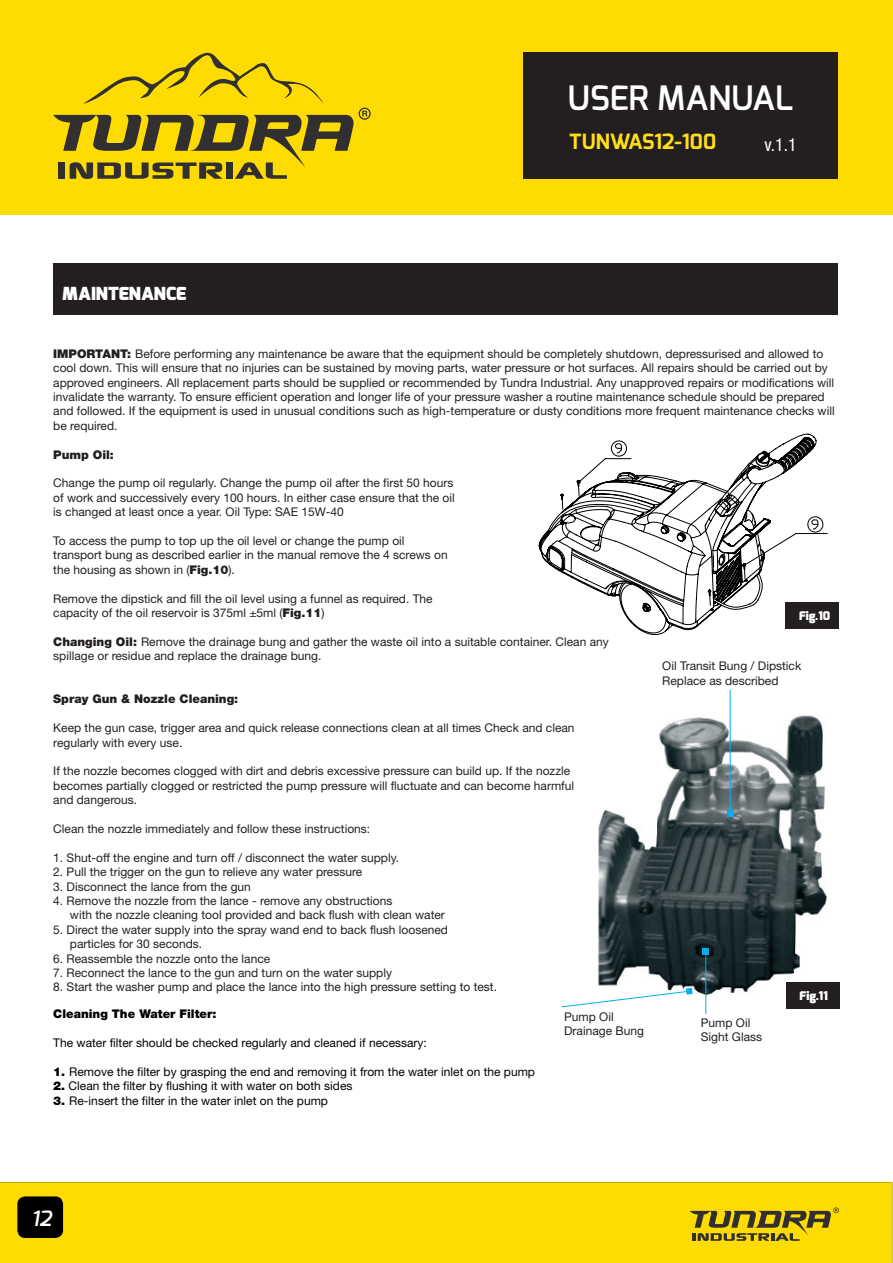
<style>
.page{position:relative;width:893px;height:1263px;background:#fff}
.page>*{position:absolute;margin:0;border:0;box-sizing:border-box;transform-origin:0 0}
.t1{font:600 33.6px "Exo";color:#fff}
.t2{font:700 21px "Exo";color:#ffde17}
.t3{font:italic 600 21px "Exo";color:#fff}
.t4{font:900 18px "Exo";color:#fff}
.t5{font:condensed 18px "Helvetica Neue LT Std";color:#fff}
.Basic{font:12px/14.4px "Helvetica Neue LT Std";color:#231f20}
.Basic-2{font:12px "Helvetica Neue LT Std";color:#000}
.Basic-3{font:900 12px "Helvetica Neue LT Std";color:#231f20}
.Basic-4{font:900 12px "Helvetica Neue LT Std";color:#000}
.t6{font:900 12px "Exo";color:#fff}
.s1{font-weight:900}
</style>
<div class="page">
<div style="left:0;top:0;width:891px;height:215px;background:#ffdc01"></div>
<hr style="left:892px;top:0;width:1px;height:215px;background:#ffdc01">
<svg style="left:53px;top:52px;width:318px;height:127px"></svg>
<div style="left:0;top:1182px;width:892px;height:81px;background:#ffdc01"></div>
<svg style="left:690px;top:1207px;width:149px;height:34px;background:#b19b12"></svg>
<div style="left:18px;top:1197px;width:44px;height:40px;background:#000;border-radius:7px"></div>
<div style="left:17px;top:1196px;width:46px;height:42px;border:2px solid #000;border-radius:7px"></div>
<div style="left:524px;top:53px;width:314px;height:126px;background:#231f20"></div>
<div style="left:53px;top:263px;width:785px;height:52px;background:#231f20"></div>
<svg style="left:538px;top:433px;width:290px;height:202px"></svg>
<div style="left:786px;top:602px;width:53px;height:26px;background:#231f20"></div>
<img style="left:598px;top:706px;width:229px;height:297px">
<div style="left:786px;top:982px;width:53px;height:27px;background:#231f20"></div>
<hr style="left:705px;top:951px;width:1px;height:63px;background:#00aeef">
<svg style="left:703px;top:948px;width:6px;height:6px"></svg>
<hr style="left:730px;top:690px;width:1px;height:123px;background:#00aeef">
<svg style="left:727px;top:810px;width:6px;height:6px"></svg>
<svg style="left:561px;top:988px;width:132px;height:20px"></svg>
<p class="t4" style="left:62px;top:282px;width:126px">MAINTENANCE</p>
<h1 class="t1" style="left:567px;top:76px;width:228px">USER MANUAL</h1>
<h2 class="t2" style="left:569px;top:128px;width:148px">TUNWAS12-100</h2>
<h3 class="t5" style="left:765px;top:134px;width:34px">v.1.1</h3>
<p class="Basic" style="left:53px;top:346px;width:783px"><span class="s1">IMPORTANT:</span> Before performing any maintenance be aware that the equipment should be completely shutdown, depressurised and allowed to cool down. This will ensure that no injuries can be sustained by moving parts, water pressure or hot surfaces. All repairs should be carried out by approved engineers. All replacement parts should be supplied or recommended by Tundra Industrial. Any unapproved repairs or modifications will invalidate the warranty. To ensure efficient operation and longer life of your pressure washer a routine maintenance schedule should be prepared and followed. If the equipment is used in unusual conditions such as high-temperature or dusty conditions more frequent maintenance checks will be required.</p>
<p class="Basic-3" style="left:53px;top:447px;width:62px">Pump Oil:</p>
<p class="Basic" style="left:53px;top:476px;width:402px">Change the pump oil regularly. Change the pump oil after the first 50 hours</p>
<p class="Basic" style="left:53px;top:490px;width:403px">of work and successively every 100 hours. In either case ensure that the oil</p>
<p class="Basic" style="left:53px;top:504px;width:292px">is changed at least once a year. Oil Type: SAE 15W-40</p>
<p class="Basic" style="left:53px;top:533px;width:396px">To access the pump to top up the oil level or change the pump oil transport bung as described earlier in the manual remove the 4 screws on the housing as shown in (<span class="s1">Fig.10</span>).</p>
<p class="Basic" style="left:53px;top:591px;width:381px">Remove the dipstick and fill the oil level using a funnel as required. The capacity of the oil reservoir is 375ml ±5ml (<span class="s1">Fig.11</span>)</p>
<p class="Basic" style="left:53px;top:634px;width:557px"><span class="s1">Changing Oil:</span> Remove the drainage bung and gather the waste oil into a suitable container. Clean any spillage or residue and replace the drainage bung.</p>
<p class="Basic-3" style="left:53px;top:692px;width:186px">Spray Gun &amp; Nozzle Cleaning:</p>
<p class="Basic" style="left:53px;top:720px;width:523px">Keep the gun case, trigger area and quick release connections clean at all times Check and clean regularly with every use.</p>
<p class="Basic" style="left:53px;top:764px;width:522px">If the nozzle becomes clogged with dirt and debris excessive pressure can build up. If the nozzle becomes partially clogged or restricted the pump pressure will fluctuate and can become harmful and dangerous.</p>
<p class="Basic" style="left:53px;top:821px;width:318px">Clean the nozzle immediately and follow these instructions:</p>
<p class="Basic" style="left:53px;top:850px;width:347px">1. Shut-off the engine and turn off / disconnect the water supply.</p>
<p class="Basic" style="left:53px;top:864px;width:310px">2. Pull the trigger on the gun to relieve any water pressure</p>
<p class="Basic" style="left:53px;top:879px;width:199px">3. Disconnect the lance from the gun</p>
<p class="Basic" style="left:53px;top:893px;width:341px">4. Remove the nozzle from the lance - remove any obstructions</p>
<p class="Basic" style="left:70px;top:908px;width:376px">with the nozzle cleaning tool provided and back flush with clean water</p>
<p class="Basic" style="left:53px;top:922px;width:396px">5. Direct the water supply into the spray wand end to back flush loosened</p>
<p class="Basic" style="left:70px;top:936px;width:134px">particles for 30 seconds.</p>
<p class="Basic" style="left:53px;top:951px;width:218px">6. Reassemble the nozzle onto the lance</p>
<p class="Basic" style="left:53px;top:965px;width:340px">7. Reconnect the lance to the gun and turn on the water supply</p>
<p class="Basic" style="left:53px;top:980px;width:445px">8. Start the washer pump and place the lance into the high pressure setting to test.</p>
<p class="Basic-4" style="left:53px;top:1007px;width:165px">Cleaning The Water Filter:</p>
<p class="Basic-2" style="left:53px;top:1036px;width:375px">The water filter should be checked regularly and cleaned if necessary:</p>
<p class="Basic-2" style="left:53px;top:1064px;width:483px"><span class="s1">1.</span> Remove the filter by grasping the end and removing it from the water inlet on the pump</p>
<p class="Basic-2" style="left:53px;top:1079px;width:301px"><span class="s1">2.</span> Clean the filter by flushing it with water on both sides</p>
<p class="Basic-2" style="left:53px;top:1093px;width:276px"><span class="s1">3.</span> Re-insert the filter in the water inlet on the pump</p>
<p class="t6" style="left:799px;top:608px;width:33px">Fig.10</p>
<p class="Basic" style="left:662px;top:659px;width:140px">Oil Transit Bung / Dipstick</p>
<p class="Basic" style="left:662px;top:673px;width:118px">Replace as described</p>
<p class="t6" style="left:800px;top:988px;width:30px">Fig.11</p>
<p class="Basic" style="left:564px;top:1009px;width:51px">Pump Oil</p>
<p class="Basic" style="left:564px;top:1024px;width:81px">Drainage Bung</p>
<p class="Basic" style="left:701px;top:1015px;width:51px">Pump Oil</p>
<p class="Basic" style="left:701px;top:1029px;width:63px">Sight Glass</p>
<h2 class="t3" style="left:32px;top:1205px;width:22px">12</h2>
</div>
